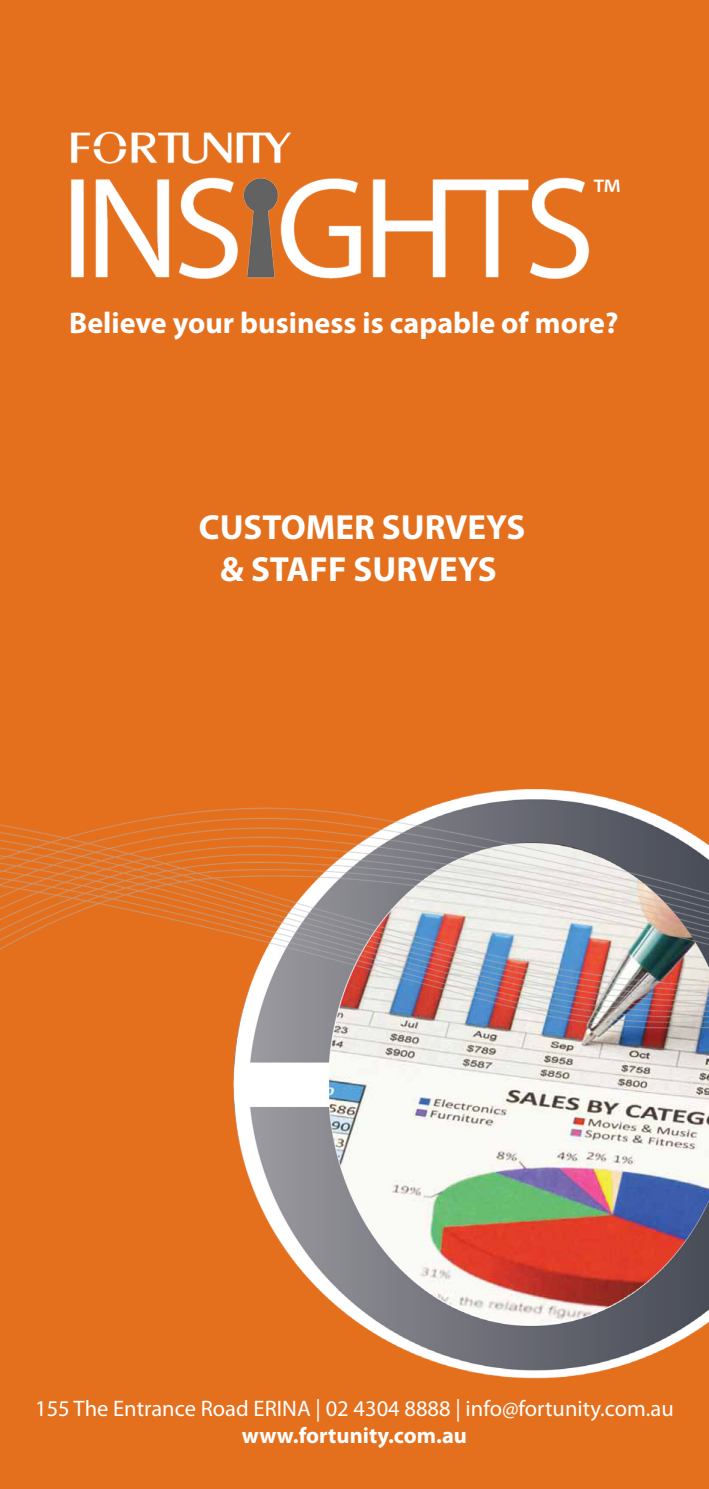
<style>
.page{position:relative;width:709px;height:1489px;background:#fff}
.page>*{position:absolute;margin:0;border:0;box-sizing:border-box;transform-origin:0 0}
.t1{font:45px "Myriad Pro";color:#fff}
.t2{font:700 35px "Myriad Pro";color:#fff}
.t3{font:700 30px "Myriad Pro";color:#fff}
.t4{font:22.5px "Myriad Pro";color:#fff}
.t5{font:700 22.5px "Myriad Pro";color:#fff}
</style>
<div class="page">
<div style="left:0;top:0;width:709px;height:1488px;background:#e4701e"></div>
<img style="left:28px;top:110px;width:592px;height:202px">
<img style="left:225px;top:774px;width:484px;height:617px">
<img style="left:0;top:802px;width:709px;height:336px">
<p class="t1" style="left:592px;top:167px;width:29px">™</p>
<p class="t3" style="left:69px;top:303px;width:551px">Believe your business is capable of more?</p>
<p class="t2" style="left:199px;top:504px;width:328px">CUSTOMER SURVEYS</p>
<p class="t2" style="left:220px;top:546px;width:278px">&amp; STAFF SURVEYS</p>
<p class="t4" style="left:35px;top:1394px;width:640px">155 The Entrance Road ERINA | 02 4304 8888 | info@fortunity.com.au</p>
<p class="t5" style="left:242px;top:1420px;width:227px">www.fortunity.com.au</p>
</div>
